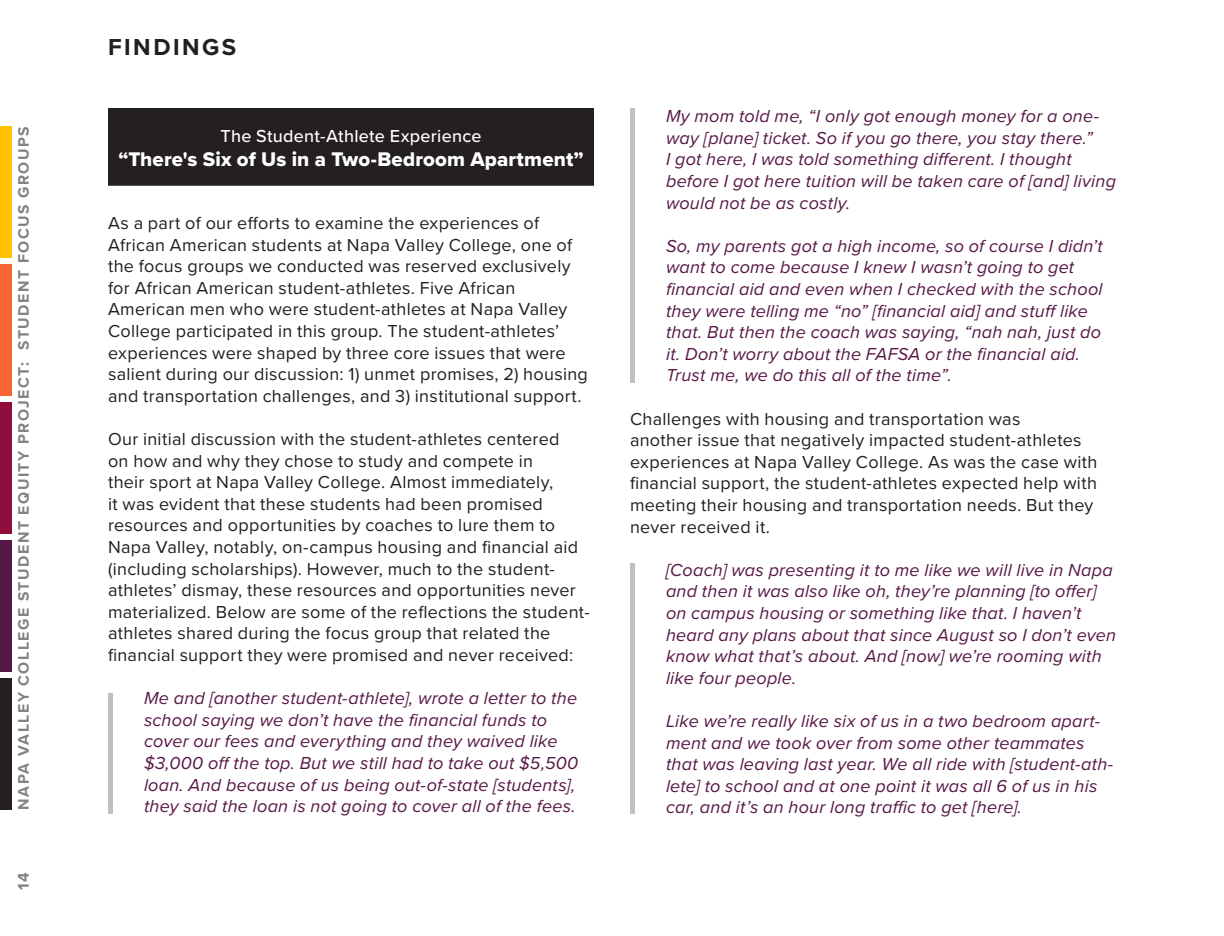
<style>
.page{position:relative;width:1224px;height:936px;background:#fff}
.page>*{position:absolute;margin:0;border:0;box-sizing:border-box;transform-origin:0 0}
.t1{font:700 24px "Proxima Nova";letter-spacing:.105em;color:#231f20}
.t2{font:20.4px "Proxima Nova Extrabld";letter-spacing:.005em;color:#fff}
.t3{font:18px/21.6px "Proxima Nova";letter-spacing:.015em;color:#231f20}
.t4{font:italic 18px/21.6px "Proxima Nova";letter-spacing:.015em;color:#571745}
.t5{font:500 18px "Proxima Nova";letter-spacing:.015em;color:#fff}
.t6{font:700 16px "Proxima Nova";color:#808285}
.t7{font:700 15.8px "Proxima Nova";letter-spacing:.095em;color:#808285}
</style>
<div class="page">
<div style="left:0;top:540px;width:12px;height:131px;background:#571745"></div>
<div style="left:0;top:678px;width:12px;height:131px;background:#241f21"></div>
<div style="left:0;top:402px;width:12px;height:132px;background:#8f0d3d"></div>
<div style="left:0;top:265px;width:12px;height:131px;background:#fa6633"></div>
<div style="left:0;top:127px;width:12px;height:131px;background:#ffc200"></div>
<div style="left:108px;top:108px;width:486px;height:78px;background:#241f21"></div>
<div style="left:108px;top:694px;width:5px;height:120px;background:#bfc0c2"></div>
<div style="left:630px;top:108px;width:5px;height:274px;background:#bfc0c2"></div>
<div style="left:630px;top:563px;width:5px;height:251px;background:#bfc0c2"></div>
<p class="t7" style="left:12px;top:810px;width:685px;rotate:-90deg">NAPA VALLEY COLLEGE STUDENT EQUITY PROJECT: STUDENT FOCUS GROUPS</p>
<p class="t6" style="left:12px;top:890px;width:19px;rotate:-90deg">14</p>
<p class="t1" style="left:108px;top:29px;width:130px">FINDINGS</p>
<p class="t5" style="left:221px;top:122px;width:262px">The Student-Athlete Experience</p>
<p class="t2" style="left:118px;top:144px;width:467px">“There's Six of Us in a Two-Bedroom Apartment”</p>
<p class="t3" style="left:108px;top:211px;width:481px">As a part of our efforts to examine the experiences of African American students at Napa Valley College, one of the focus groups we conducted was reserved exclusively for African American student-athletes. Five African American men who were student-athletes at Napa Valley College participated in this group. The student-athletes’ experiences were shaped by three core issues that were salient during our discussion: 1) unmet promises, 2) housing and transportation challenges, and 3) institutional support.</p>
<p class="t3" style="left:108px;top:427px;width:483px">Our initial discussion with the student-athletes centered<br>on how and why they chose to study and compete in<br>their sport at Napa Valley College. Almost immediately,<br>it was evident that these students had been promised resources and opportunities by coaches to lure them to Napa Valley, notably, on-campus housing and financial aid (including scholarships). However, much to the student&shy;athletes’ dismay, these resources and opportunities never materialized. Below are some of the reflections the student&shy;athletes shared during the focus group that related the financial support they were promised and never received:</p>
<p class="t4" style="left:144px;top:687px;width:436px">Me and [another student-athlete], wrote a letter to the school saying we don’t have the financial funds to cover our fees and everything and they waived like $3,000 off the top. But we still had to take out $5,500 loan. And because of us being out-of-state [students], they said the loan is not going to cover all of the fees.</p>
<p class="t4" style="left:666px;top:105px;width:452px">My mom told me, “I only got enough money for a one&shy;way [plane] ticket. So if you go there, you stay there.”<br>I got here, I was told something different. I thought before I got here tuition will be taken care of [and] living would not be as costly.</p>
<p class="t4" style="left:666px;top:234px;width:438px">So, my parents got a high income, so of course I didn’t want to come because I knew I wasn’t going to get financial aid and even when I checked with the school they were telling me “no” [financial aid] and stuff like that. But then the coach was saying, “nah nah, just do it. Don’t worry about the FAFSA or the financial aid.<br>Trust me, we do this all of the time”.</p>
<p class="t3" style="left:630px;top:407px;width:469px">Challenges with housing and transportation was<br>another issue that negatively impacted student-athletes experiences at Napa Valley College. As was the case with financial support, the student-athletes expected help with meeting their housing and transportation needs. But they never received it.</p>
<p class="t4" style="left:666px;top:558px;width:452px">[Coach] was presenting it to me like we will live in Napa and then it was also like oh, they’re planning [to offer] on campus housing or something like that. I haven’t heard any plans about that since August so I don’t even know what that’s about. And [now] we’re rooming with like four people.</p>
<p class="t4" style="left:666px;top:709px;width:449px">Like we’re really like six of us in a two bedroom apart&shy;ment and we took over from some other teammates that was leaving last year. We all ride with [student-ath&shy;lete] to school and at one point it was all 6 of us in his car, and it’s an hour long traffic to get [here].</p>
</div>
